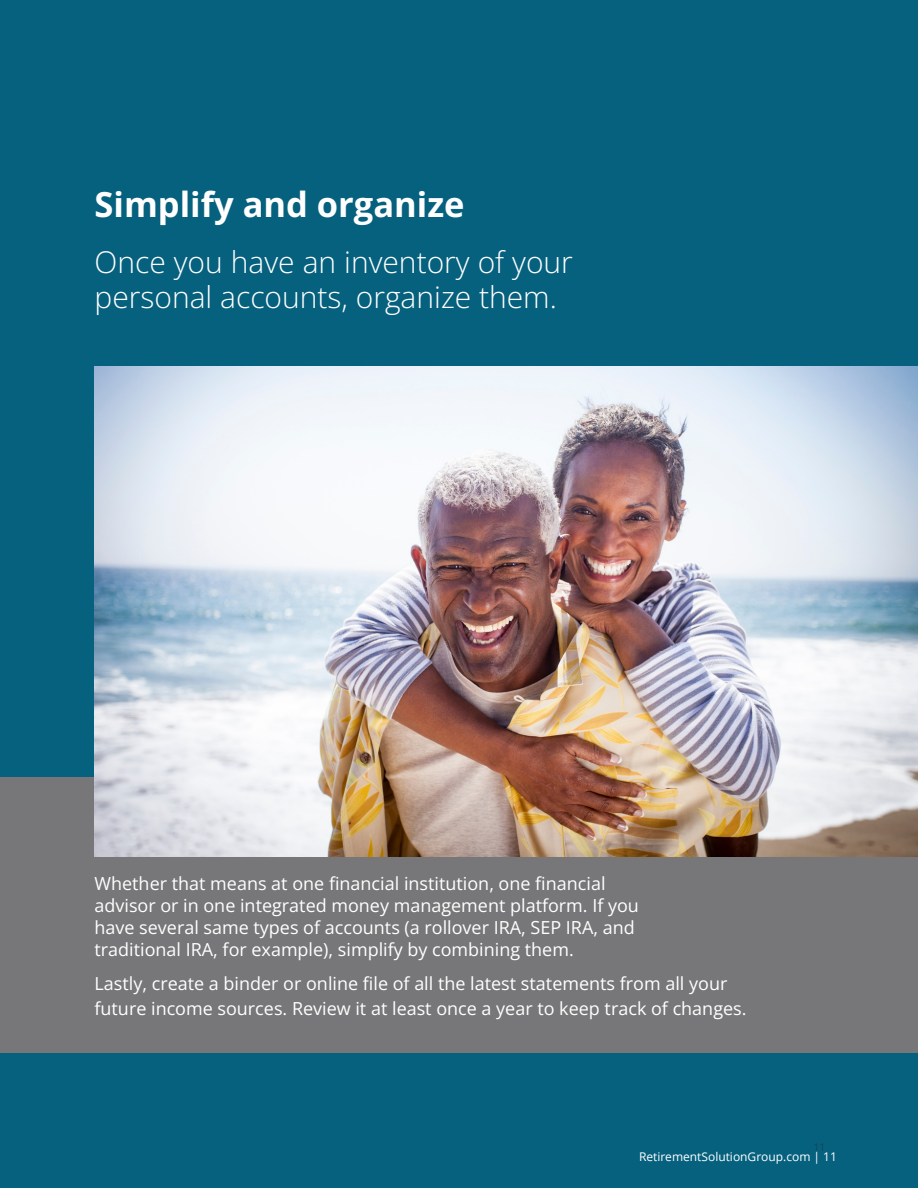
<style>
.page{position:relative;width:918px;height:1188px;background:#06617e}
.page>*{position:absolute;margin:0;border:0;box-sizing:border-box;transform-origin:0 0}
.t1{font:700 34.5px "Open Sans";color:#fff}
.t2{font:300 30px/34.8px "Open Sans";color:#fff}
.t3{font:18px "Open Sans";color:#fff}
.t4{font:12px "Open Sans";color:#fff}
.t5{font:300 10.5px "Open Sans";color:#223743}
</style>
<div class="page">
<div style="left:0;top:777px;width:918px;height:276px;background:#777678"></div>
<img style="left:94px;top:367px;width:824px;height:489px">
<p class="t1" style="left:94px;top:180px;width:372px">Simplify and organize</p>
<p class="t2" style="left:94px;top:244px;width:480px">Once you have an inventory of your personal accounts, organize them.</p>
<p class="t3" style="left:94px;top:871px;width:513px">Whether that means at one financial institution, one financial</p>
<p class="t3" style="left:94px;top:893px;width:546px">advisor or in one integrated money management platform. If you</p>
<p class="t3" style="left:94px;top:915px;width:542px">have several same types of accounts (a rollover IRA, SEP IRA, and</p>
<p class="t3" style="left:94px;top:937px;width:481px">traditional IRA, for example), simplify by combining them.</p>
<p class="t3" style="left:94px;top:970px;width:634px">Lastly, create a binder or online file of all the latest statements from all your</p>
<p class="t3" style="left:94px;top:996px;width:653px">future income sources. Review it at least once a year to keep track of changes.</p>
<p class="t5" style="left:814px;top:1140px;width:13px">11</p>
<p class="t4" style="left:639px;top:1148px;width:200px">RetirementSolutionGroup.com | 11</p>
</div>
